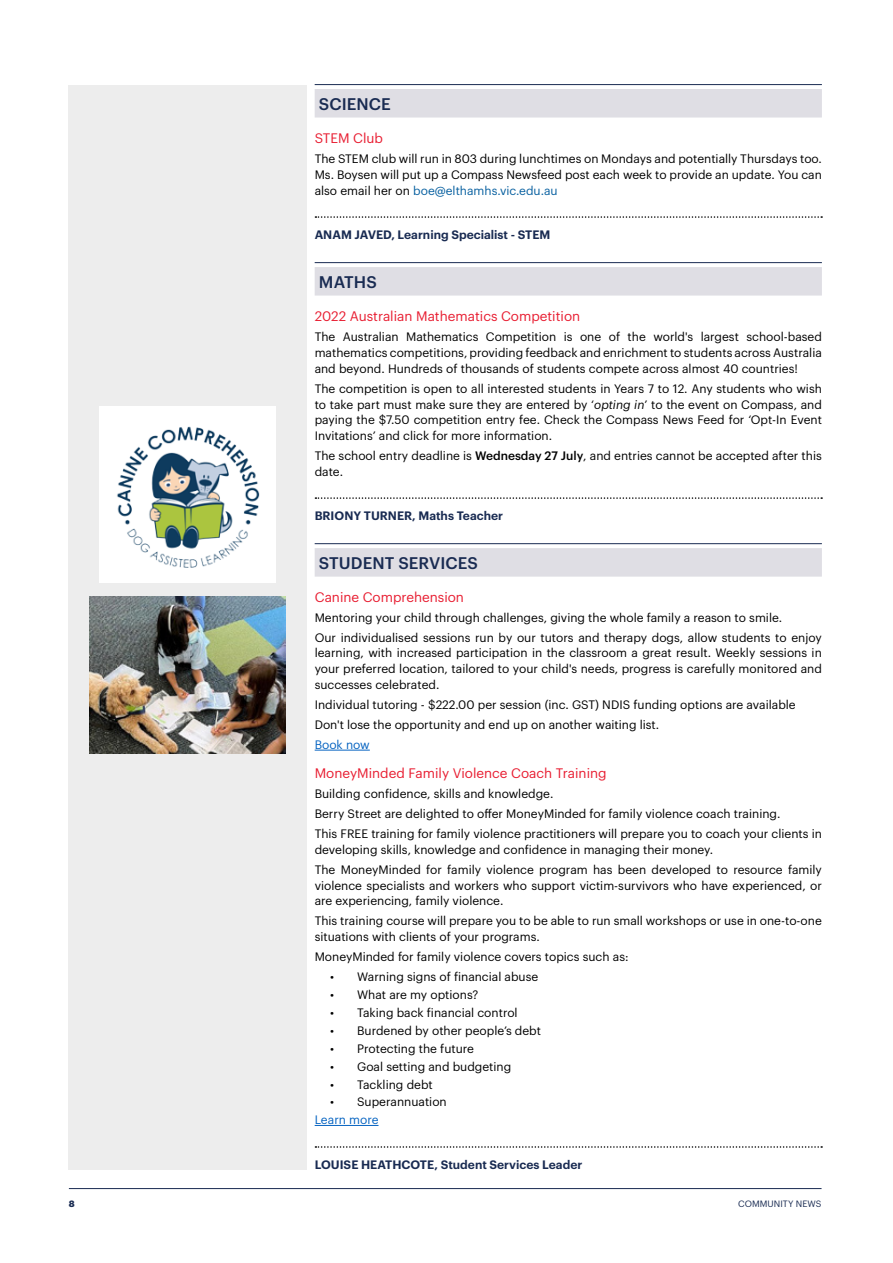
<style>
.page{position:relative;width:893px;height:1263px;background:#fff}
.page>*{position:absolute;margin:0;border:0;box-sizing:border-box;transform-origin:0 0}
.t1{font:500 16.5px "Graphik";letter-spacing:.005em;color:#192b52}
.t2{font:13.5px "Graphik";color:#e81d31}
.t3{font:12px/15.8px "Graphik";color:#000}
.t4{font:600 12px "Graphik";color:#192b52}
.t5{font:12px "Graphik";color:#0563c1}
.t6{font:9px "Graphik";letter-spacing:.005em;color:#192b52}
.t7{font:700 9px "Graphik";color:#192b52}
.s1{color:#0860a0}
.s2{font-style:italic}
.s3{font-weight:500}
</style>
<div class="page">
<hr style="left:69px;top:1188px;width:752px;height:1px;background:#192b52">
<div style="left:68px;top:85px;width:239px;height:1084px;background:#ededed"></div>
<hr style="left:315px;top:84px;width:507px;height:1px;background:#192b52">
<div style="left:315px;top:89px;width:507px;height:29px;background:#dfdee4"></div>
<svg style="left:315px;top:216px;width:507px;height:2px"></svg>
<hr style="left:315px;top:262px;width:507px;height:1px;background:#192b52">
<div style="left:315px;top:267px;width:507px;height:29px;background:#dfdee4"></div>
<svg style="left:315px;top:497px;width:507px;height:2px"></svg>
<hr style="left:315px;top:543px;width:507px;height:1px;background:#192b52">
<div style="left:315px;top:548px;width:507px;height:29px;background:#dfdee4"></div>
<hr style="left:315px;top:750px;width:55px;height:1px;background:#0563c1">
<hr style="left:315px;top:1125px;width:63px;height:1px;background:#0563c1">
<svg style="left:315px;top:1146px;width:507px;height:2px"></svg>
<img style="left:100px;top:406px;width:175px;height:177px">
<img style="left:89px;top:596px;width:197px;height:158px">
<h1 class="t1" style="left:319px;top:92px;width:73px">SCIENCE</h1>
<p class="t2" style="left:315px;top:128px;width:70px">STEM Club</p>
<p class="t3" style="left:315px;top:150px;width:509px;text-align:justify">The STEM club will run in 803 during lunchtimes on Mondays and potentially Thursdays too.<br>Ms. Boysen will put up a Compass Newsfeed post each week to provide an update. You can also email her on <span class="s1">boe@elthamhs.vic.edu.au</span></p>
<p class="t4" style="left:315px;top:225px;width:237px">ANAM JAVED, Learning Specialist - STEM</p>
<h1 class="t1" style="left:319px;top:270px;width:59px">MATHS</h1>
<p class="t2" style="left:315px;top:306px;width:267px">2022 Australian Mathematics Competition</p>
<p class="t3" style="left:315px;top:328px;width:509px;text-align:justify">The Australian Mathematics Competition is one of the world's largest school-based mathematics competitions, providing feedback and enrichment to students across Australia and beyond. Hundreds of thousands of students compete across almost 40 countries!</p>
<p class="t3" style="left:315px;top:380px;width:509px;text-align:justify">The competition is open to all interested students in Years 7 to 12. Any students who wish to take part must make sure they are entered by ‘<span class="s2">opting in</span>’ to the event on Compass, and paying the $7.50 competition entry fee. Check the Compass News Feed for ‘Opt-In Event Invitations’ and click for more information.</p>
<p class="t3" style="left:315px;top:447px;width:509px">The school entry deadline is <span class="s3">Wednesday 27 July</span>, and entries cannot be accepted after this date.</p>
<p class="t4" style="left:315px;top:506px;width:190px">BRIONY TURNER, Maths Teacher</p>
<h1 class="t1" style="left:319px;top:551px;width:161px">STUDENT SERVICES</h1>
<p class="t2" style="left:315px;top:587px;width:151px">Canine Comprehension</p>
<p class="t3" style="left:315px;top:606px;width:509px;line-height:20px">Mentoring your child through challenges, giving the whole family a reason to smile.<br>Our individualised sessions run by our tutors and therapy dogs, allow students to enjoy</p>
<p class="t3" style="left:315px;top:644px;width:509px;text-align:justify">learning, with increased participation in the classroom a great result. Weekly sessions in your preferred location, tailored to your child's needs, progress is carefully monitored and successes celebrated.</p>
<p class="t3" style="left:315px;top:693px;width:483px;line-height:20px">Individual tutoring - $222.00 per session (inc. GST) NDIS funding options are available<br>Don't lose the opportunity and end up on another waiting list.</p>
<p class="t5" style="left:315px;top:735px;width:57px">Book now</p>
<p class="t2" style="left:315px;top:763px;width:293px">MoneyMinded Family Violence Coach Training</p>
<p class="t3" style="left:315px;top:783px;width:509px;line-height:20px">Building confidence, skills and knowledge.<br>Berry Street are delighted to offer MoneyMinded for family violence coach training.<br>This FREE training for family violence practitioners will prepare you to coach your clients in</p>
<p class="t3" style="left:315px;top:839px;width:509px;line-height:20px">developing skills, knowledge and confidence in managing their money.<br>The MoneyMinded for family violence program has been developed to resource family</p>
<p class="t3" style="left:315px;top:876px;width:509px">violence specialists and workers who support victim-survivors who have experienced, or are experiencing, family violence.</p>
<p class="t3" style="left:315px;top:912px;width:509px">This training course will prepare you to be able to run small workshops or use in one-to-one situations with clients of your programs.</p>
<p class="t3" style="left:315px;top:948px;width:315px">MoneyMinded for family violence covers topics such as:</p>
<p class="t3" style="left:330px;top:968px;width:210px">• Warning signs of financial abuse</p>
<p class="t3" style="left:330px;top:986px;width:150px">• What are my options?</p>
<p class="t3" style="left:330px;top:1004px;width:189px">• Taking back financial control</p>
<p class="t3" style="left:330px;top:1021px;width:212px">• Burdened by other people’s debt</p>
<p class="t3" style="left:330px;top:1039px;width:145px">• Protecting the future</p>
<p class="t3" style="left:330px;top:1057px;width:183px">• Goal setting and budgeting</p>
<p class="t3" style="left:330px;top:1075px;width:104px">• Tackling debt</p>
<p class="t3" style="left:330px;top:1093px;width:118px">• Superannuation</p>
<p class="t5" style="left:315px;top:1111px;width:65px">Learn more</p>
<p class="t4" style="left:315px;top:1155px;width:269px">LOUISE HEATHCOTE, Student Services Leader</p>
<p class="t7" style="left:69px;top:1196px;width:7px">8</p>
<p class="t6" style="left:738px;top:1196px;width:85px">COMMUNITY NEWS</p>
</div>
